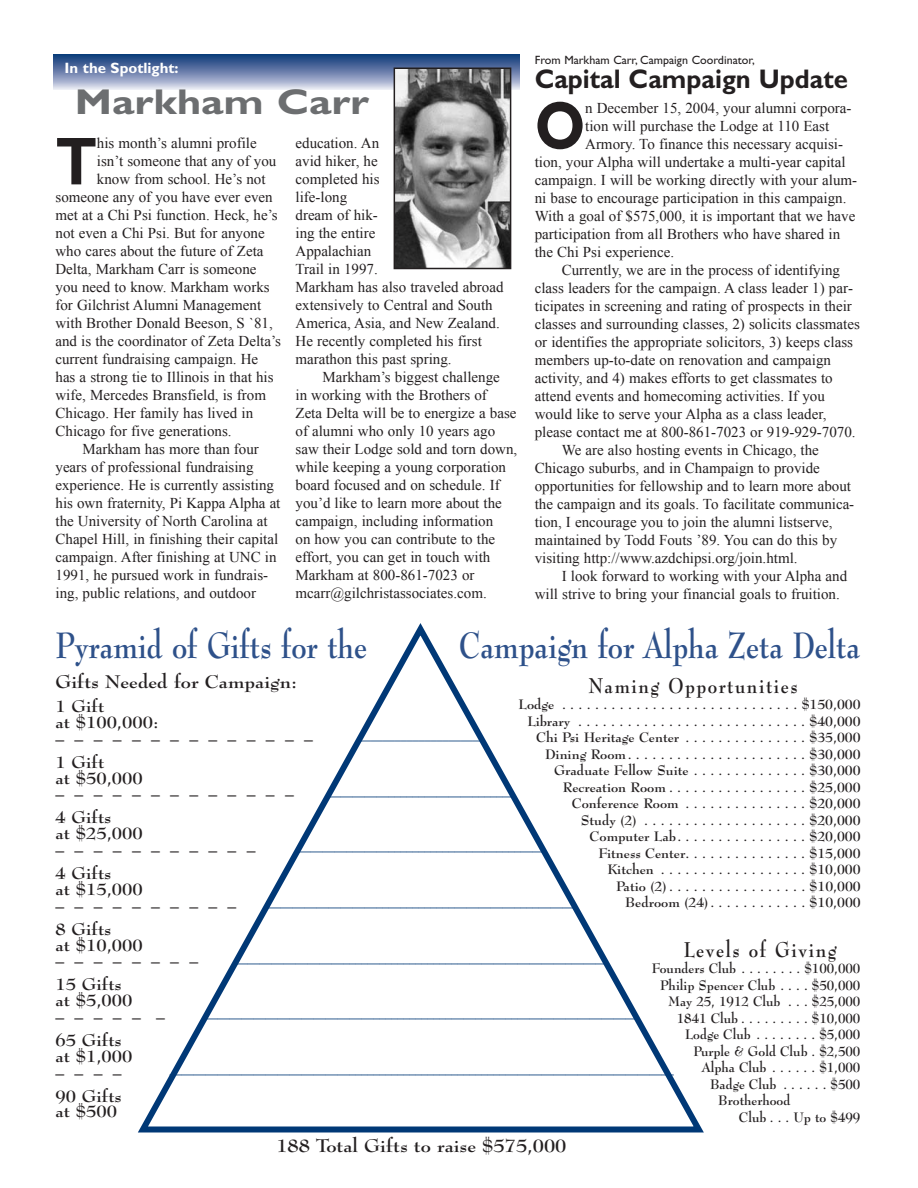
<style>
.page{position:relative;width:918px;height:1188px;background:#fff}
.page>*{position:absolute;margin:0;border:0;box-sizing:border-box;transform-origin:0 0}
.t1{font:700 67.95px "Gill Sans";color:#231f20;scale:.85 1}
.t2{font:700 36px "Bernhard Modern BT";color:#2e518a;scale:.8 1}
.t3{font:700 36px "Gill Sans";color:#6c6e70;scale:1.17 1}
.t4{font:700 27px "Gill Sans";color:#231f20;scale:.95 1}
.t5{font:700 21px "Bernhard Modern BT";letter-spacing:.09em;color:#231f20;scale:.85 1}
.t6{font:700 18px "Bernhard Modern BT";color:#231f20;scale:1.07 1}
.t7{font:700 16.5px/15.9px "Bernhard Modern BT";color:#231f20;scale:1.07 1}
.t8{font:15px/18px "Times New Roman";color:#231f20}
.t9{font:700 15px "Gill Sans";color:#fff}
.t10{font:700 13.5px/16.5px "Bernhard Modern BT";color:#231f20;text-align:right}
.t11{font:700 13.5px "Bernhard Modern BT";color:#231f20;scale:.95 1}
.t12{font:12px "Gill Sans";color:#003876}
.t13{font:12px "Gill Sans";color:#231f20}
.t14{font:12px "Palatino";color:#003876}
</style>
<div class="page">
<svg style="left:54px;top:54px;width:466px;height:35px"></svg>
<img style="left:397px;top:71px;width:111px;height:195px">
<div style="left:394px;top:68px;width:117px;height:201px;border:2px solid #231f20"></div>
<svg style="left:138px;top:623px;width:488px;height:509px"></svg>
<svg style="left:496px;top:673px;width:130px;height:252px"></svg>
<svg style="left:626px;top:992px;width:78px;height:141px"></svg>
<p class="t9" style="left:65px;top:63px;width:115px">In the Spotlight:</p>
<h2 class="t3" style="left:75px;top:89px;width:253px">Markham Carr</h2>
<p class="t8" style="left:296px;top:134px;width:210px">education. An<br>avid hiker, he<br>completed his<br>life-long<br>dream of hik-<br>ing the entire<br>Appalachian<br>Trail in 1997.<br>Markham has also traveled abroad extensively to Central and South<br>America, Asia, and New Zealand.<br>He recently completed his first marathon this past spring.</p>
<p class="t8" style="left:296px;top:368px;width:223px;text-indent:27px">Markham’s biggest challenge<br>in working with the Brothers of<br>Zeta Delta will be to energize a base of alumni who only 10 years ago saw their Lodge sold and torn down, while keeping a young corporation board focused and on schedule. If you’d like to learn more about the campaign, including information<br>on how you can contribute to the effort, you can get in touch with<br>Markham at 800-861-7023 or mcarr@gilchristassociates.com.</p>
<h1 class="t1" style="left:56px;top:138px;width:50px">T</h1>
<p class="t8" style="left:97px;top:134px;width:161px">his month’s alumni profile</p>
<p class="t8" style="left:97px;top:152px;width:181px">isn’t someone that any of you</p>
<p class="t8" style="left:97px;top:170px;width:170px">know from school. He’s not</p>
<p class="t8" style="left:56px;top:188px;width:219px">someone any of you have ever even</p>
<p class="t8" style="left:56px;top:206px;width:224px">met at a Chi Psi function. Heck, he’s</p>
<p class="t8" style="left:56px;top:224px;width:211px">not even a Chi Psi. But for anyone</p>
<p class="t8" style="left:56px;top:242px;width:210px">who cares about the future of Zeta</p>
<p class="t8" style="left:56px;top:260px;width:203px">Delta, Markham Carr is someone</p>
<p class="t8" style="left:56px;top:278px;width:216px">you need to know. Markham works</p>
<p class="t8" style="left:56px;top:296px;width:207px">for Gilchrist Alumni Management</p>
<p class="t8" style="left:56px;top:314px;width:219px">with Brother Donald Beeson, S `81,</p>
<p class="t8" style="left:56px;top:332px;width:227px">and is the coordinator of Zeta Delta’s</p>
<p class="t8" style="left:56px;top:350px;width:204px">current fundraising campaign. He</p>
<p class="t8" style="left:56px;top:368px;width:220px">has a strong tie to Illinois in that his</p>
<p class="t8" style="left:56px;top:386px;width:212px">wife, Mercedes Bransfield, is from</p>
<p class="t8" style="left:56px;top:404px;width:199px">Chicago. Her family has lived in</p>
<p class="t8" style="left:56px;top:422px;width:178px">Chicago for five generations.</p>
<p class="t8" style="left:82px;top:440px;width:178px">Markham has more than four</p>
<p class="t8" style="left:56px;top:458px;width:200px">years of professional fundraising</p>
<p class="t8" style="left:56px;top:476px;width:220px">experience. He is currently assisting</p>
<p class="t8" style="left:56px;top:494px;width:226px">his own fraternity, Pi Kappa Alpha at</p>
<p class="t8" style="left:56px;top:512px;width:214px">the University of North Carolina at</p>
<p class="t8" style="left:56px;top:530px;width:224px">Chapel Hill, in finishing their capital</p>
<p class="t8" style="left:56px;top:548px;width:223px">campaign. After finishing at UNC in</p>
<p class="t8" style="left:56px;top:566px;width:214px">1991, he pursued work in fundrais-</p>
<p class="t8" style="left:56px;top:584px;width:202px">ing, public relations, and outdoor</p>
<p class="t13" style="left:535px;top:55px;width:221px">From Markham Carr, Campaign Coordinator,</p>
<h3 class="t4" style="left:535px;top:70px;width:331px">Capital Campaign Update</h3>
<h1 class="t1" style="left:535px;top:102px;width:61px">O</h1>
<p class="t8" style="left:585px;top:99px;width:268px">n December 15, 2004, your alumni corpora-</p>
<p class="t8" style="left:585px;top:117px;width:246px">tion will purchase the Lodge at 110 East</p>
<p class="t8" style="left:585px;top:135px;width:259px">Armory. To finance this necessary acquisi-</p>
<p class="t8" style="left:535px;top:153px;width:312px">tion, your Alpha will undertake a multi-year capital</p>
<p class="t8" style="left:535px;top:171px;width:324px">campaign. I will be working directly with your alum-</p>
<p class="t8" style="left:535px;top:189px;width:313px">ni base to encourage participation in this campaign.</p>
<p class="t8" style="left:535px;top:207px;width:322px">With a goal of $575,000, it is important that we have</p>
<p class="t8" style="left:535px;top:225px;width:307px">participation from all Brothers who have shared in</p>
<p class="t8" style="left:535px;top:243px;width:141px">the Chi Psi experience.</p>
<p class="t8" style="left:562px;top:261px;width:280px">Currently, we are in the process of identifying</p>
<p class="t8" style="left:535px;top:279px;width:320px">class leaders for the campaign. A class leader 1) par-</p>
<p class="t8" style="left:535px;top:297px;width:319px">ticipates in screening and rating of prospects in their</p>
<p class="t8" style="left:535px;top:315px;width:327px">classes and surrounding classes, 2) solicits classmates</p>
<p class="t8" style="left:535px;top:333px;width:320px">or identifies the appropriate solicitors, 3) keeps class</p>
<p class="t8" style="left:535px;top:351px;width:298px">members up-to-date on renovation and campaign</p>
<p class="t8" style="left:535px;top:369px;width:299px">activity, and 4) makes efforts to get classmates to</p>
<p class="t8" style="left:535px;top:387px;width:292px">attend events and homecoming activities. If you</p>
<p class="t8" style="left:535px;top:405px;width:293px">would like to serve your Alpha as a class leader,</p>
<p class="t8" style="left:535px;top:423px;width:322px">please contact me at 800-861-7023 or 919-929-7070.</p>
<p class="t8" style="left:562px;top:441px;width:259px">We are also hosting events in Chicago, the</p>
<p class="t8" style="left:535px;top:459px;width:287px">Chicago suburbs, and in Champaign to provide</p>
<p class="t8" style="left:535px;top:477px;width:318px">opportunities for fellowship and to learn more about</p>
<p class="t8" style="left:535px;top:495px;width:321px">the campaign and its goals. To facilitate communica-</p>
<p class="t8" style="left:535px;top:513px;width:299px">tion, I encourage you to join the alumni listserve,</p>
<p class="t8" style="left:535px;top:531px;width:304px">maintained by Todd Fouts ’89. You can do this by</p>
<p class="t8" style="left:535px;top:549px;width:264px">visiting http://www.azdchipsi.org/join.html.</p>
<p class="t8" style="left:562px;top:567px;width:287px">I look forward to working with your Alpha and</p>
<p class="t8" style="left:535px;top:585px;width:307px">will strive to bring your financial goals to fruition.</p>
<h2 class="t2" style="left:56px;top:628px;width:391px">Pyramid of Gifts for the</h2>
<h2 class="t2" style="left:459px;top:628px;width:502px">Campaign for Alpha Zeta Delta</h2>
<p class="t6" style="left:56px;top:673px;width:227px">Gifts Needed for Campaign:</p>
<p class="t7" style="left:56px;top:699px;width:242px">1 Gift<br>at $100,000: ––––––––––––––</p>
<p class="t7" style="left:56px;top:755px;width:224px">1 Gift<br>at $50,000 –––––––––––––</p>
<p class="t7" style="left:56px;top:810px;width:188px">4 Gifts<br>at $25,000 –––––––––––</p>
<p class="t7" style="left:56px;top:866px;width:171px">4 Gifts<br>at $15,000 ––––––––––</p>
<p class="t7" style="left:56px;top:922px;width:135px">8 Gifts<br>at $10,000 ––––––––</p>
<p class="t7" style="left:56px;top:977px;width:104px">15 Gifts<br>at $5,000 ––––– –</p>
<p class="t7" style="left:56px;top:1033px;width:73px">65 Gifts at $1,000 ––––</p>
<p class="t7" style="left:56px;top:1089px;width:63px">90 Gifts at $500</p>
<h3 class="t5" style="left:589px;top:675px;width:247px">Naming Opportunities</h3>
<p class="t10" style="left:518px;top:697px;width:344px">Lodge . . . . . . . . . . . . . . . . . . . . . . . . . . . . . $150,000<br>Library . . . . . . . . . . . . . . . . . . . . . . . . . . . . $40,000<br>Chi Psi Heritage Center . . . . . . . . . . . . . . . $35,000<br>Dining Room. . . . . . . . . . . . . . . . . . . . . . $30,000<br>Graduate Fellow Suite . . . . . . . . . . . . . . $30,000<br>Recreation Room . . . . . . . . . . . . . . . . . $25,000<br>Conference Room . . . . . . . . . . . . . . . $20,000<br>Study (2) . . . . . . . . . . . . . . . . . . . . $20,000<br>Computer Lab. . . . . . . . . . . . . . . . $20,000<br>Fitness Center. . . . . . . . . . . . . . . $15,000<br>Kitchen . . . . . . . . . . . . . . . . . . $10,000<br>Patio (2) . . . . . . . . . . . . . . . . . $10,000<br>Bedroom (24). . . . . . . . . . . . $10,000</p>
<h3 class="t5" style="left:684px;top:939px;width:181px">Levels of Giving</h3>
<p class="t11" style="left:652px;top:962px;width:221px">Founders Club . . . . . . . . $100,000</p>
<p class="t11" style="left:660px;top:978px;width:212px">Philip Spencer Club . . . . $50,000</p>
<p class="t11" style="left:668px;top:995px;width:204px">May 25, 1912 Club . . . $25,000</p>
<p class="t11" style="left:677px;top:1011px;width:195px">1841 Club . . . . . . . . . $10,000</p>
<p class="t11" style="left:685px;top:1028px;width:186px">Lodge Club . . . . . . . . $5,000</p>
<p class="t11" style="left:693px;top:1044px;width:177px">Purple &amp; Gold Club . $2,500</p>
<p class="t11" style="left:702px;top:1061px;width:169px">Alpha Club . . . . . . $1,000</p>
<p class="t11" style="left:710px;top:1077px;width:160px">Badge Club . . . . . . $500</p>
<p class="t11" style="left:718px;top:1094px;width:77px">Brotherhood</p>
<p class="t11" style="left:739px;top:1110px;width:129px">Club . . . Up to $499</p>
<p class="t6" style="left:276px;top:1137px;width:273px">188 Total Gifts to raise $575,000</p>
<p class="t14" style="left:359px;top:734px;width:127px">———–––––––––———</p>
<p class="t12" style="left:329px;top:792px;width:187px">—————––––––————–––––—</p>
<p class="t12" style="left:299px;top:847px;width:247px">————–———–––––––––––—–——––––——</p>
<p class="t12" style="left:269px;top:903px;width:307px">—————————––—–––––––––—————––––———</p>
<p class="t12" style="left:236px;top:958px;width:373px">—————————––––—–––––––––––––—————————–———</p>
<p class="t12" style="left:206px;top:1014px;width:433px">——————————————–––––––––––––——–——––——————————</p>
<p class="t12" style="left:170px;top:1070px;width:505px">———————————————––––––––––––––––––––––––––——————————————</p>
</div>
